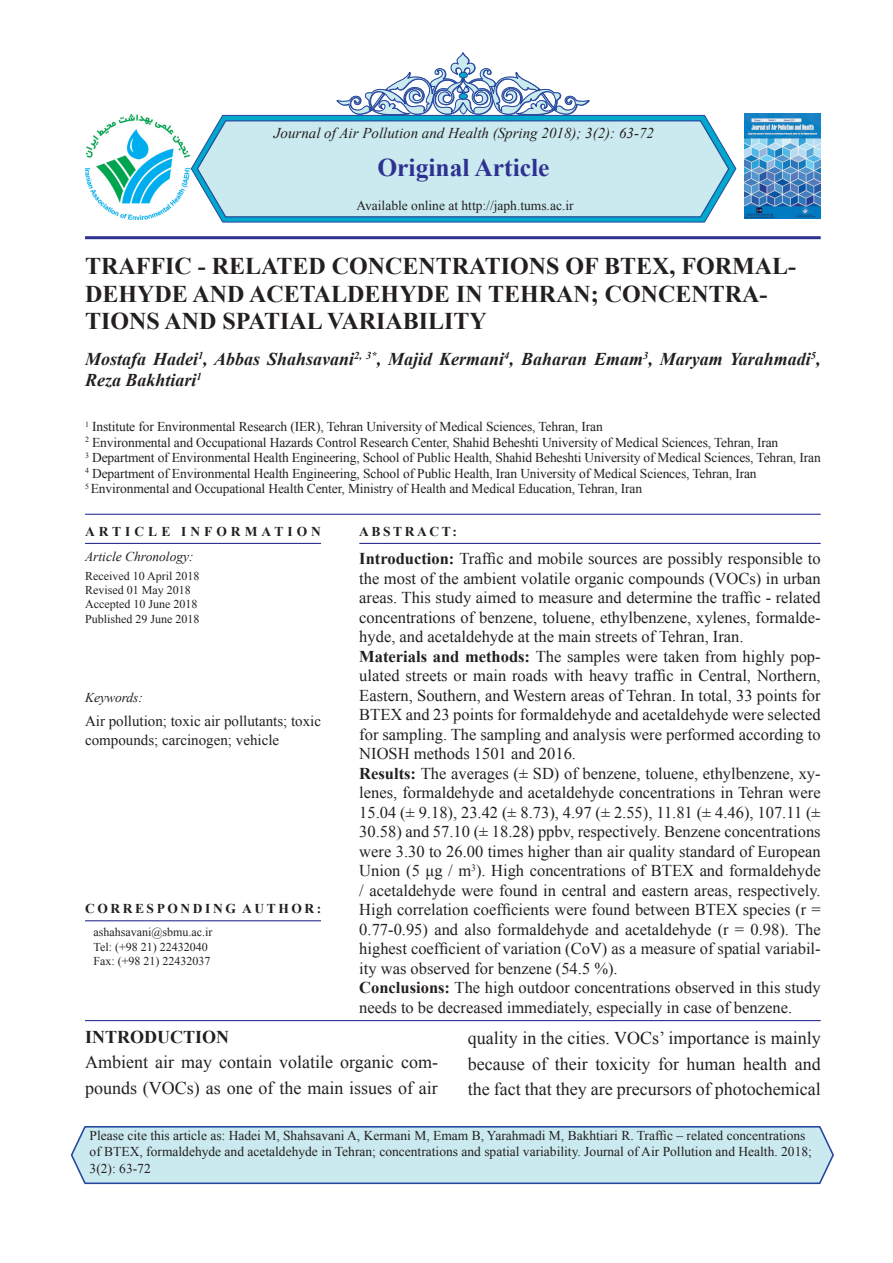
<style>
.page{position:relative;width:893px;height:1263px;background:#fff}
.page>*{position:absolute;margin:0;border:0;box-sizing:border-box;transform-origin:0 0}
.t1{font:700 25.5px "Times New Roman";color:#2e3192}
.t2{font:700 24px/27.6px "Times New Roman";color:#231f20}
.t3{font:18px/25.5px "Times New Roman";color:#231f20}
.t4{font:italic 700 18px/20.7px "Times New Roman";color:#231f20}
.t5{font:700 18px "Times New Roman";color:#231f20}
.t6{font:16.5px/19.5px "Times New Roman";color:#231f20;text-align:justify}
.t7{font:15px/19.5px "Times New Roman";color:#231f20}
.t8{font:italic 15px "Times New Roman";color:#231f20}
.t9{font:13.5px/16.5px "Times New Roman";letter-spacing:-.01em;color:#231f20}
.t10{font:700 13.5px "Times New Roman";letter-spacing:.19em;color:#231f20}
.t11{font:italic 13.5px "Times New Roman";color:#231f20}
.t12{font:700 13.5px "Times New Roman";letter-spacing:.3em;color:#231f20}
.t13{font:12px "Times New Roman";color:#231f20}
.s1{font-weight:700}
</style>
<div class="page">
<svg style="left:70px;top:1126px;width:764px;height:59px;background:#c3e1ea"></svg>
<svg style="left:336px;top:52px;width:254px;height:63px"></svg>
<svg style="left:460px;top:103px;width:7px;height:11px"></svg>
<div style="left:459px;top:103px;width:8px;height:11px;border:1px solid #25469d;border-radius:50%"></div>
<div style="left:459px;top:72px;width:8px;height:6px;background:#00a9cc;border-radius:50%"></div>
<div style="left:459px;top:72px;width:9px;height:6px;border:1px solid #25469d;border-radius:50%"></div>
<div style="left:459px;top:93px;width:8px;height:6px;background:#00a9cc;border-radius:50%"></div>
<div style="left:459px;top:93px;width:9px;height:6px;border:1px solid #25469d;border-radius:50%"></div>
<svg style="left:190px;top:115px;width:547px;height:108px;fill:#00a9cc"></svg>
<svg style="left:196px;top:120px;width:534px;height:98px;background:#c2e4ec"></svg>
<hr style="left:85px;top:236px;width:736px;height:3px;background:#2e3192">
<hr style="left:85px;top:514px;width:736px;height:1px;background:#2e3192">
<hr style="left:85px;top:1020px;width:736px;height:1px;background:#2e3192">
<hr style="left:85px;top:920px;width:236px;height:1px;background:#2e3192">
<hr style="left:359px;top:543px;width:462px;height:1px;background:#2e3192">
<hr style="left:85px;top:543px;width:236px;height:1px;background:#2e3192">
<img style="left:744px;top:113px;width:77px;height:105px">
<img style="left:85px;top:114px;width:105px;height:105px">
<p class="t8" style="left:274px;top:123px;width:382px">Journal of Air Pollution and Health (Spring 2018); 3(2): 63-72</p>
<p class="t1" style="left:377px;top:150px;width:174px">Original Article</p>
<p class="t9" style="left:356px;top:197px;width:219px">Available online at http://japh.tums.ac.ir</p>
<p class="t2" style="left:85px;top:252px;width:712px">TRAFFIC - RELATED CONCENTRATIONS OF BTEX, FORMAL-<br>DEHYDE AND ACETALDEHYDE IN TEHRAN; CONCENTRA-<br>TIONS AND SPATIAL VARIABILITY</p>
<p class="t4" style="left:85px;top:348px;width:737px">Mostafa Hadei<sup>1</sup>, Abbas Shahsavani<sup>2,</sup> <sup>3*</sup>, Majid Kermani<sup>4</sup>, Baharan Emam<sup>3</sup>, Maryam Yarahmadi<sup>5</sup>,<br>Reza Bakhtiari<sup>1</sup></p>
<p class="t9" style="left:85px;top:418px;width:519px"><sup>1</sup> Institute for Environmental Research (IER), Tehran University of Medical Sciences, Tehran, Iran</p>
<p class="t9" style="left:85px;top:434px;width:695px"><sup>2</sup> Environmental and Occupational Hazards Control Research Center, Shahid Beheshti University of Medical Sciences, Tehran, Iran</p>
<p class="t9" style="left:85px;top:449px;width:737px"><sup>3</sup> Department of Environmental Health Engineering, School of Public Health, Shahid Beheshti University of Medical Sciences, Tehran, Iran</p>
<p class="t9" style="left:85px;top:465px;width:673px"><sup>4</sup> Department of Environmental Health Engineering, School of Public Health, Iran University of Medical Sciences, Tehran, Iran</p>
<p class="t9" style="left:85px;top:480px;width:559px"><sup>5</sup> Environmental and Occupational Health Center, Ministry of Health and Medical Education, Tehran, Iran</p>
<p class="t12" style="left:85px;top:522px;width:237px">ARTICLE INFORMATION</p>
<p class="t11" style="left:85px;top:547px;width:110px">Article Chronology:</p>
<p class="t13" style="left:85px;top:567px;width:116px">Received 10 April 2018</p>
<p class="t13" style="left:85px;top:582px;width:107px">Revised 01 May 2018</p>
<p class="t13" style="left:85px;top:596px;width:114px">Accepted 10 June 2018</p>
<p class="t13" style="left:85px;top:611px;width:116px">Published 29 June 2018</p>
<p class="t11" style="left:85px;top:688px;width:59px">Keywords:</p>
<p class="t7" style="left:85px;top:711px;width:237px">Air pollution; toxic air pollutants; toxic compounds; carcinogen; vehicle</p>
<p class="t10" style="left:85px;top:899px;width:238px">CORRESPONDING AUTHOR:</p>
<p class="t13" style="left:94px;top:924px;width:121px">ashahsavani@sbmu.ac.ir</p>
<p class="t13" style="left:94px;top:939px;width:116px">Tel: (+98 21) 22432040</p>
<p class="t13" style="left:94px;top:953px;width:119px">Fax: (+98 21) 22432037</p>
<p class="t10" style="left:359px;top:522px;width:99px">ABSTRACT:</p>
<p class="t6" style="left:359px;top:549px;width:463px"><span class="s1">Introduction:</span> Traffic and mobile sources are possibly responsible to the most of the ambient volatile organic compounds (VOCs) in urban areas. This study aimed to measure and determine the traffic - related concentrations of benzene, toluene, ethylbenzene, xylenes, formalde&shy;hyde, and acetaldehyde at the main streets of Tehran, Iran.</p>
<p class="t6" style="left:359px;top:646px;width:463px"><span class="s1">Materials and methods:</span> The samples were taken from highly pop&shy;ulated streets or main roads with heavy traffic in Central, Northern, Eastern, Southern, and Western areas of Tehran. In total, 33 points for BTEX and 23 points for formaldehyde and acetaldehyde were selected for sampling. The sampling and analysis were performed according to NIOSH methods 1501 and 2016.</p>
<p class="t6" style="left:359px;top:763px;width:463px"><span class="s1">Results:</span> The averages (± SD) of benzene, toluene, ethylbenzene, xy&shy;lenes, formaldehyde and acetaldehyde concentrations in Tehran were 15.04 (± 9.18), 23.42 (± 8.73), 4.97 (± 2.55), 11.81 (± 4.46), 107.11 (± 30.58) and 57.10 (± 18.28) ppbv, respectively. Benzene concentrations were 3.30 to 26.00 times higher than air quality standard of European Union (5 μg / m<sup>3</sup>). High concentrations of BTEX and formaldehyde / acetaldehyde were found in central and eastern areas, respectively.<br>High correlation coefficients were found between BTEX species (r = 0.77-0.95) and also formaldehyde and acetaldehyde (r = 0.98). The highest coefficient of variation (CoV) as a measure of spatial variabil&shy;ity was observed for benzene (54.5 %).</p>
<p class="t6" style="left:359px;top:978px;width:463px"><span class="s1">Conclusions:</span> The high outdoor concentrations observed in this study needs to be decreased immediately, especially in case of benzene.</p>
<p class="t5" style="left:85px;top:1024px;width:145px">INTRODUCTION</p>
<p class="t3" style="left:85px;top:1049px;width:354px">Ambient air may contain volatile organic com&shy;pounds (VOCs) as one of the main issues of air</p>
<p class="t3" style="left:468px;top:1025px;width:354px;text-align:justify">quality in the cities. VOCs’ importance is mainly because of their toxicity for human health and the fact that they are precursors of photochemical</p>
<p class="t9" style="left:90px;top:1127px;width:724px">Please cite this article as: Hadei M, Shahsavani A, Kermani M, Emam B, Yarahmadi M, Bakhtiari R. Traffic – related concentrations of BTEX, formaldehyde and acetaldehyde in Tehran; concentrations and spatial variability. Journal of Air Pollution and Health. 2018;<br>3(2): 63-72</p>
</div>
